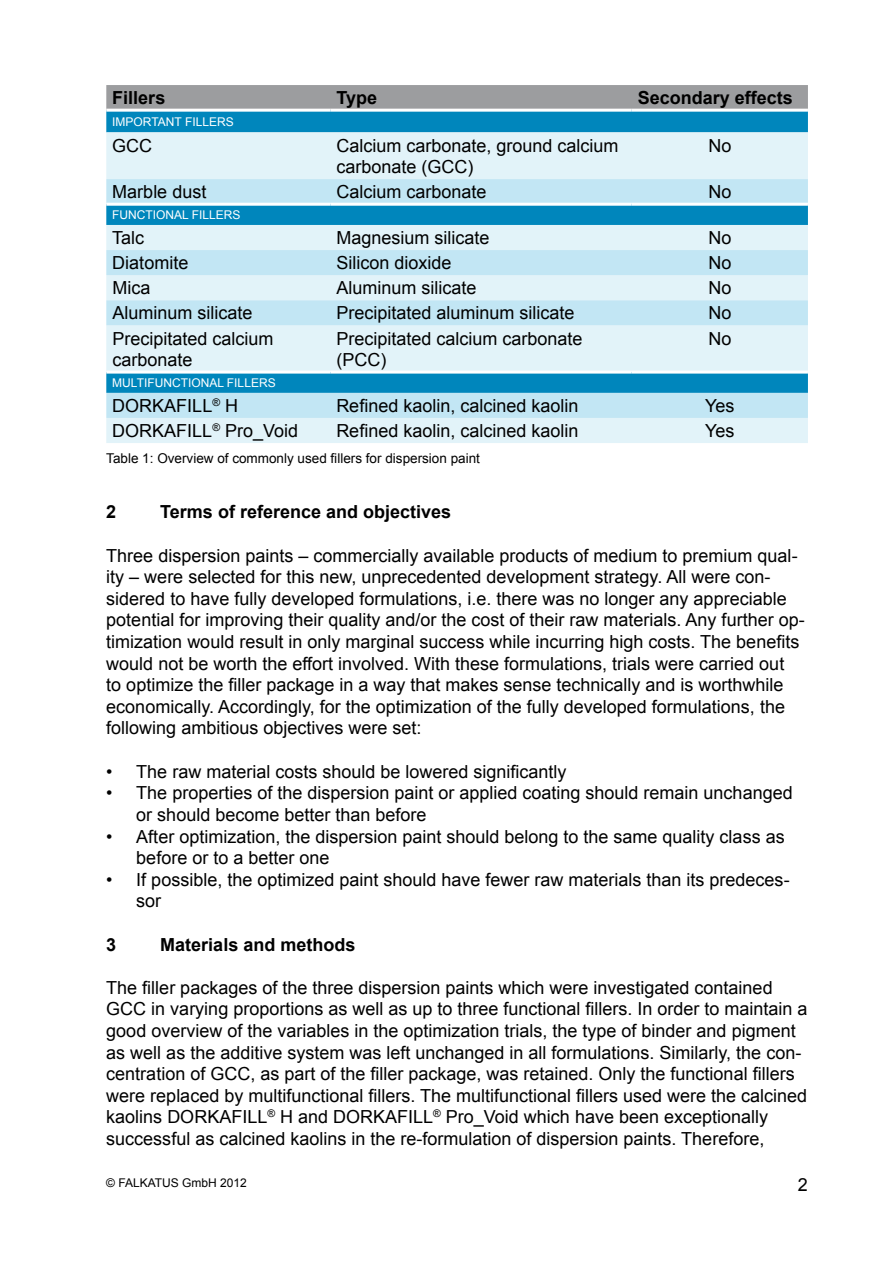
<style>
.page{position:relative;width:893px;height:1263px;background:#fff}
.page>*{position:absolute;margin:0;border:0;box-sizing:border-box;transform-origin:0 0}
.t1{font:18px/21.6px "Arial";color:#000}
.t2{font:700 18px "Arial";color:#000}
.t3{font:13.5px "Arial";color:#000}
.t4{font:12px "Arial";color:#fff}
.t5{font:12px "Arial";color:#000}
</style>
<div class="page">
<svg style="left:106px;top:85px;width:702px;height:47px;background:#5693ad"></svg>
<div style="left:106px;top:132px;width:702px;height:311px;background:#e2f3f9"></div>
<div style="left:106px;top:179px;width:702px;height:239px;background:#c2e6f4"></div>
<svg style="left:106px;top:206px;width:702px;height:187px;background:#abd9eb"></svg>
<hr style="left:106px;top:203px;width:224px;height:3px;background:#fff">
<hr style="left:330px;top:203px;width:302px;height:3px;background:#fff">
<hr style="left:632px;top:203px;width:176px;height:3px;background:#fff">
<hr style="left:106px;top:371px;width:224px;height:3px;background:#fff">
<hr style="left:330px;top:371px;width:302px;height:3px;background:#fff">
<hr style="left:632px;top:371px;width:176px;height:3px;background:#fff">
<hr style="left:106px;top:109px;width:224px;height:3px;background:#fff">
<hr style="left:330px;top:109px;width:302px;height:3px;background:#fff">
<hr style="left:632px;top:109px;width:176px;height:3px;background:#fff">
<p class="t2" style="left:112px;top:86px;width:55px">Fillers</p>
<p class="t2" style="left:336px;top:86px;width:42px">Type</p>
<p class="t2" style="left:638px;top:86px;width:157px">Secondary effects</p>
<p class="t4" style="left:112px;top:114px;width:123px">IMPORTANT FILLERS</p>
<p class="t1" style="left:112px;top:135px;width:41px">GCC</p>
<p class="t1" style="left:336px;top:135px;width:284px">Calcium carbonate, ground calcium carbonate (GCC)</p>
<p class="t1" style="left:708px;top:135px;width:25px">No</p>
<p class="t1" style="left:112px;top:181px;width:96px">Marble dust</p>
<p class="t1" style="left:336px;top:181px;width:152px">Calcium carbonate</p>
<p class="t1" style="left:708px;top:181px;width:25px">No</p>
<p class="t4" style="left:112px;top:207px;width:130px">FUNCTIONAL FILLERS</p>
<p class="t1" style="left:112px;top:227px;width:34px">Talc</p>
<p class="t1" style="left:336px;top:227px;width:155px">Magnesium silicate</p>
<p class="t1" style="left:708px;top:227px;width:25px">No</p>
<p class="t1" style="left:112px;top:252px;width:78px">Diatomite</p>
<p class="t1" style="left:336px;top:252px;width:117px">Silicon dioxide</p>
<p class="t1" style="left:708px;top:252px;width:25px">No</p>
<p class="t1" style="left:112px;top:277px;width:39px">Mica</p>
<p class="t1" style="left:336px;top:277px;width:142px">Aluminum silicate</p>
<p class="t1" style="left:708px;top:277px;width:25px">No</p>
<p class="t1" style="left:112px;top:302px;width:142px">Aluminum silicate</p>
<p class="t1" style="left:336px;top:302px;width:240px">Precipitated aluminum silicate</p>
<p class="t1" style="left:708px;top:302px;width:25px">No</p>
<p class="t1" style="left:112px;top:328px;width:163px">Precipitated calcium carbonate</p>
<p class="t1" style="left:336px;top:328px;width:248px">Precipitated calcium carbonate (PCC)</p>
<p class="t1" style="left:708px;top:328px;width:25px">No</p>
<p class="t4" style="left:112px;top:375px;width:165px">MULTIFUNCTIONAL FILLERS</p>
<p class="t1" style="left:112px;top:395px;width:127px">DORKAFILL<sup>®</sup> H</p>
<p class="t1" style="left:336px;top:395px;width:244px">Refined kaolin, calcined kaolin</p>
<p class="t1" style="left:705px;top:395px;width:31px">Yes</p>
<p class="t1" style="left:112px;top:420px;width:187px">DORKAFILL<sup>®</sup> Pro_Void</p>
<p class="t1" style="left:336px;top:420px;width:244px">Refined kaolin, calcined kaolin</p>
<p class="t1" style="left:705px;top:420px;width:31px">Yes</p>
<p class="t3" style="left:106px;top:450px;width:375px">Table 1: Overview of commonly used fillers for dispersion paint</p>
<p class="t2" style="left:106px;top:500px;width:12px">2</p>
<p class="t2" style="left:160px;top:500px;width:292px">Terms of reference and objectives</p>
<p class="t1" style="left:106px;top:545px;width:700px">Three dispersion paints – commercially available products of medium to premium qual&shy;ity – were selected for this new, unprecedented development strategy. All were con&shy;sidered to have fully developed formulations, i.e. there was no longer any appreciable potential for improving their quality and/or the cost of their raw materials. Any further op&shy;timization would result in only marginal success while incurring high costs. The benefits would not be worth the effort involved. With these formulations, trials were carried out<br>to optimize the filler package in a way that makes sense technically and is worthwhile economically. Accordingly, for the optimization of the fully developed formulations, the following ambitious objectives were set:</p>
<p class="t1" style="left:106px;top:761px;width:462px">• The raw material costs should be lowered significantly</p>
<p class="t1" style="left:136px;top:782px;width:658px;text-indent:-30px">• The properties of the dispersion paint or applied coating should remain unchanged or should become better than before</p>
<p class="t1" style="left:136px;top:825px;width:650px;text-indent:-30px">• After optimization, the dispersion paint should belong to the same quality class as before or to a better one</p>
<p class="t1" style="left:136px;top:869px;width:655px;text-indent:-30px">• If possible, the optimized paint should have fewer raw materials than its predeces&shy;sor</p>
<p class="t2" style="left:106px;top:932px;width:12px">3</p>
<p class="t2" style="left:160px;top:932px;width:197px">Materials and methods</p>
<p class="t1" style="left:106px;top:977px;width:703px">The filler packages of the three dispersion paints which were investigated contained GCC in varying proportions as well as up to three functional fillers. In order to maintain a good overview of the variables in the optimization trials, the type of binder and pigment as well as the additive system was left unchanged in all formulations. Similarly, the con&shy;centration of GCC, as part of the filler package, was retained. Only the functional fillers were replaced by multifunctional fillers. The multifunctional fillers used were the calcined kaolins DORKAFILL<sup>®</sup> H and DORKAFILL<sup>®</sup> Pro_Void which have been exceptionally successful as calcined kaolins in the re-formulation of dispersion paints. Therefore,</p>
<p class="t5" style="left:106px;top:1174px;width:142px">© FALKATUS GmbH 2012</p>
<p class="t1" style="left:798px;top:1174px;width:12px">2</p>
</div>
